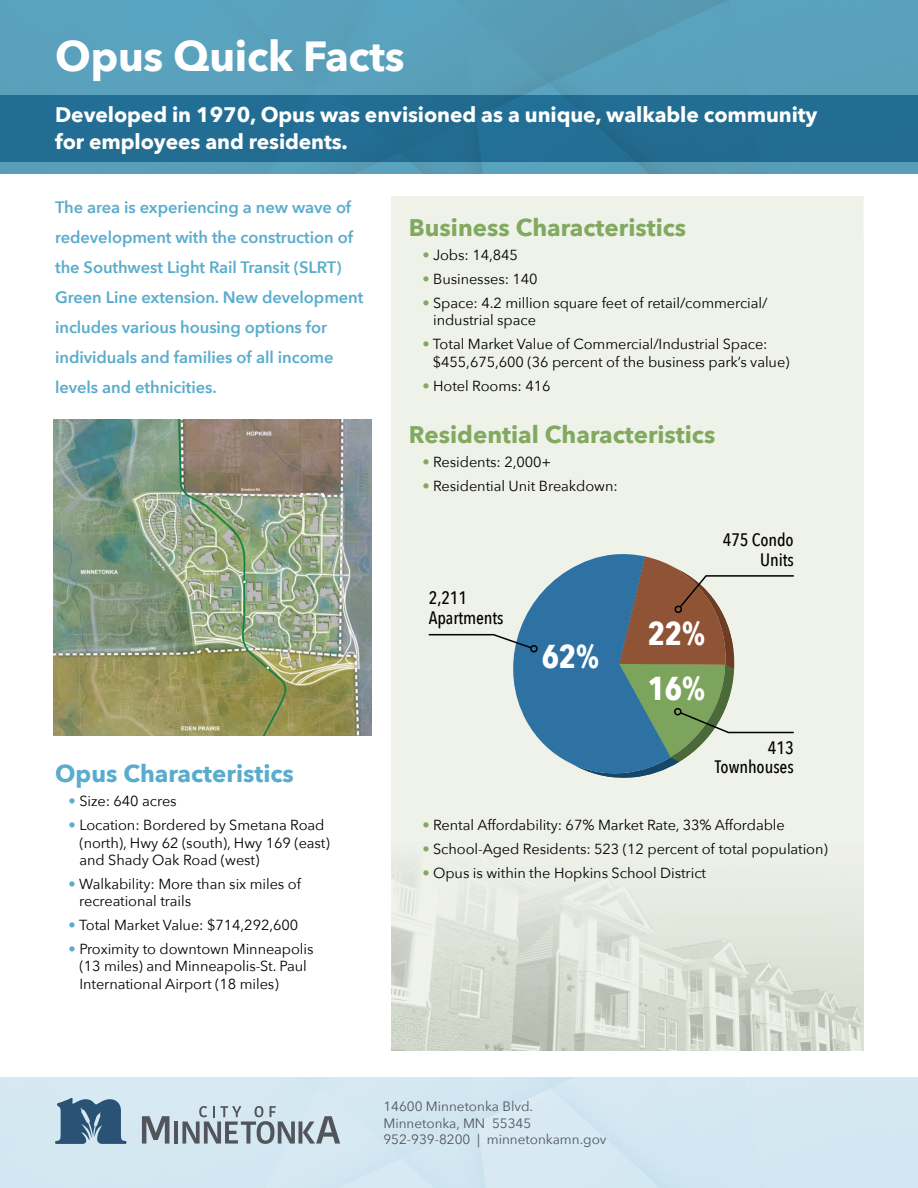
<style>
.page{position:relative;width:918px;height:1188px;background:#fff}
.page>*{position:absolute;margin:0;border:0;box-sizing:border-box;transform-origin:0 0}
.t1{font:700 42px "Avenir Next";letter-spacing:-.005em;color:#fff}
.t2{font:700 33px/55.3px "Avenir Next Condensed";color:#fff}
.t3{font:700 24px "Avenir Next";color:#81aa60}
.t4{font:700 24px "Avenir Next";color:#59acce}
.t5{font:700 21px/27px "Avenir Next";letter-spacing:-.005em;color:#fff}
.t6{font:500 18px/19.5px "Avenir Next Condensed";letter-spacing:-.005em;color:#000;text-align:right}
.t7{font:600 16.5px/30px "Avenir Next";letter-spacing:-.005em;color:#59accd}
.t8{font:14.55px/17.2px "Avenir Next";letter-spacing:-.005em;color:#000}
.t9{font:13.5px/16.5px "Avenir Next";color:#52555b}
.s1{color:#59acce}
.s2{color:#81aa61}
</style>
<div class="page">
<img style="left:391px;top:197px;width:473px;height:853px">
<img style="left:0;top:0;width:918px;height:173px">
<div style="left:0;top:95px;width:918px;height:67px;background:#236d93"></div>
<svg style="left:142px;top:1116px;width:27px;height:28px"></svg>
<hr style="left:174px;top:1121px;width:4px;height:23px;background:#52555b">
<svg style="left:182px;top:1106px;width:158px;height:38px;background:#abb9c1"></svg>
<svg style="left:55px;top:1098px;width:71px;height:46px;background:#597b96"></svg>
<img style="left:54px;top:420px;width:317px;height:316px">
<svg style="left:427px;top:554px;width:368px;height:225px;background:#a2b4b4"></svg>
<div style="left:674px;top:708px;width:8px;height:7px;border:2px solid #000;border-radius:50%"></div>
<h1 class="t1" style="left:55px;top:20px;width:351px">Opus Quick Facts</h1>
<h3 class="t5" style="left:55px;top:100px;width:764px">Developed in 1970, Opus was envisioned as a unique, walkable community for employees and residents.</h3>
<p class="t7" style="left:55px;top:192px;width:310px">The area is experiencing a new wave of redevelopment with the construction of the Southwest Light Rail Transit (SLRT)<br>Green Line extension. New development includes various housing options for individuals and families of all income levels and ethnicities.</p>
<h3 class="t4" style="left:55px;top:753px;width:240px">Opus Characteristics</h3>
<p class="t8" style="left:69px;top:792px;width:110px"><span class="s1">•</span> Size: 640 acres</p>
<p class="t8" style="left:79px;top:816px;width:252px;text-indent:-11px"><span class="s1">•</span> Location: Bordered by Smetana Road (north), Hwy 62 (south), Hwy 169 (east) and Shady Oak Road (west)</p>
<p class="t8" style="left:79px;top:875px;width:223px;text-indent:-11px"><span class="s1">•</span> Walkability: More than six miles of recreational trails</p>
<p class="t8" style="left:69px;top:916px;width:231px"><span class="s1">•</span> Total Market Value: $714,292,600</p>
<p class="t8" style="left:79px;top:940px;width:236px;text-indent:-11px"><span class="s1">•</span> Proximity to downtown Minneapolis (13 miles) and Minneapolis-St. Paul<br>International Airport (18 miles)</p>
<h3 class="t3" style="left:409px;top:207px;width:279px">Business Characteristics</h3>
<p class="t8" style="left:422px;top:246px;width:97px"><span class="s2">•</span> Jobs: 14,845</p>
<p class="t8" style="left:422px;top:270px;width:117px"><span class="s2">•</span> Businesses: 140</p>
<p class="t8" style="left:433px;top:294px;width:336px;text-indent:-11px"><span class="s2">•</span> Space: 4.2 million square feet of retail/commercial/ industrial space</p>
<p class="t8" style="left:433px;top:335px;width:358px;text-indent:-10px"><span class="s2">•</span> Total Market Value of Commercial/Industrial Space: $455,675,600 (36 percent of the business park’s value)</p>
<p class="t8" style="left:422px;top:376px;width:130px"><span class="s2">•</span> Hotel Rooms: 416</p>
<h3 class="t3" style="left:409px;top:414px;width:308px">Residential Characteristics</h3>
<p class="t8" style="left:422px;top:453px;width:130px"><span class="s2">•</span> Residents: 2,000+</p>
<p class="t8" style="left:422px;top:477px;width:197px"><span class="s2">•</span> Residential Unit Breakdown:</p>
<p class="t6" style="left:429px;top:588px;width:76px;text-align:left">2,211<br>Apartments</p>
<h2 class="t2" style="left:542px;top:628px;width:59px">62%</h2>
<p class="t6" style="left:723px;top:530px;width:72px">475 Condo<br>Units</p>
<h2 class="t2" style="left:648px;top:605px;width:59px">22%<br>16%</h2>
<p class="t6" style="left:715px;top:737px;width:80px">413<br>Townhouses</p>
<p class="t8" style="left:422px;top:816px;width:364px"><span class="s2">•</span> Rental Affordability: 67% Market Rate, 33% Affordable</p>
<p class="t8" style="left:422px;top:840px;width:407px"><span class="s2">•</span> School-Aged Residents: 523 (12 percent of total population)</p>
<p class="t8" style="left:422px;top:864px;width:285px"><span class="s2">•</span> Opus is within the Hopkins School District</p>
<p class="t9" style="left:383px;top:1098px;width:225px">14600 Minnetonka Blvd.<br>Minnetonka, MN 55345<br>952-939-8200 | minnetonkamn.gov</p>
</div>
